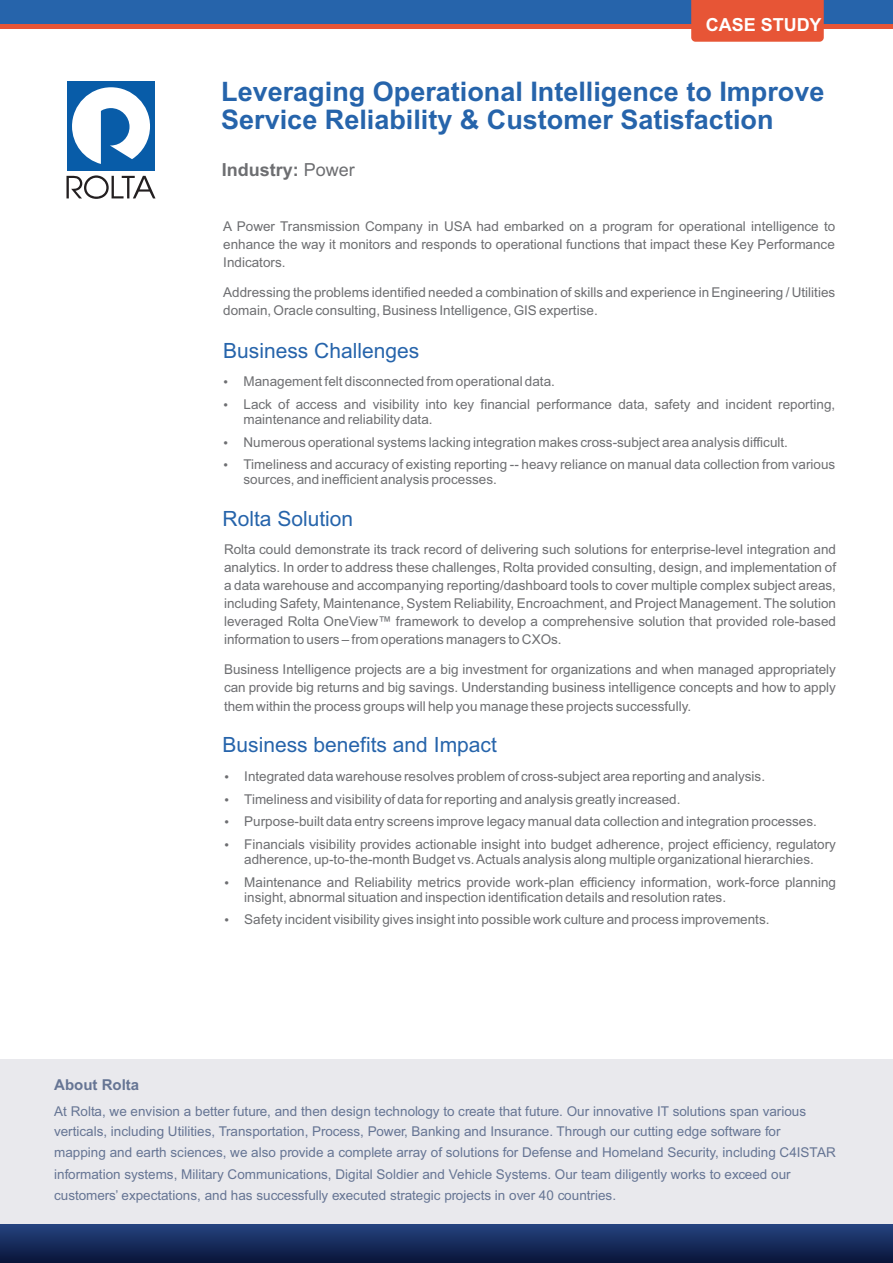
<style>
.page{position:relative;width:893px;height:1263px;background:#fff}
.page>*{position:absolute;margin:0;border:0;box-sizing:border-box;transform-origin:0 0}
.t1{font:700 27px/28.7px "Arial";color:#2664ab}
.t2{font:21px "Arial";color:#2664ab}
.t3{font:700 18px "Arial";color:#6d6e71}
.t4{font:700 18px "Arial";color:#fff}
.t5{font:700 15px "Arial";color:#667594}
.t6{font:13.5px/18.1px "Arial";color:#6d6e71;text-align:justify}
.t7{font:13.5px/21px "Arial";color:#667594}
.t8{font:13.5px/15.1px "Arial";color:#6e6f72}
.s1{font-weight:400}
</style>
<div class="page">
<div style="left:0;top:1059px;width:893px;height:203px;background:#e9e9ed"></div>
<div style="left:0;top:0;width:893px;height:24px;background:#2664ab"></div>
<div style="left:0;top:24px;width:893px;height:5px;background:#e75536"></div>
<svg style="left:0;top:1225px;width:893px;height:37px"></svg>
<div style="left:691px;top:0;width:133px;height:42px;background:#e75536"></div>
<div style="left:67px;top:81px;width:88px;height:89px;background:#085ca8"></div>
<svg style="left:72px;top:87px;width:78px;height:77px"></svg>
<svg style="left:66px;top:175px;width:90px;height:24px"></svg>
<h3 class="t4" style="left:706px;top:18px;width:117px">CASE STUDY</h3>
<h1 class="t1" style="left:221px;top:79px;width:605px">Leveraging Operational Intelligence to Improve<br>Service Reliability &amp; Customer Satisfaction</h1>
<h3 class="t3" style="left:222px;top:163px;width:135px">Industry: <span class="s1">Power</span></h3>
<p class="t6" style="left:223px;top:218px;width:613px">A Power Transmission Company in USA had embarked on a program for operational intelligence to enhance the way it monitors and responds to operational functions that impact these Key Performance Indicators.</p>
<p class="t6" style="left:223px;top:285px;width:613px">Addressing the problems identified needed a combination of skills and experience in Engineering / Utilities domain, Oracle consulting, Business Intelligence, GIS expertise.</p>
<h2 class="t2" style="left:223px;top:342px;width:198px">Business Challenges</h2>
<p class="t8" style="left:223px;top:375px;width:333px">• Management felt disconnected from operational data.</p>
<p class="t8" style="left:244px;top:398px;width:593px;text-indent:-20px">• Lack of access and visibility into key financial performance data, safety and incident reporting, maintenance and reliability data.</p>
<p class="t8" style="left:223px;top:436px;width:566px">• Numerous operational systems lacking integration makes cross-subject area analysis difficult.</p>
<p class="t8" style="left:243px;top:458px;width:593px;text-indent:-20px">• Timeliness and accuracy of existing reporting -- heavy reliance on manual data collection from various sources, and inefficient analysis processes.</p>
<h2 class="t2" style="left:223px;top:511px;width:132px">Rolta Solution</h2>
<p class="t6" style="left:224px;top:541px;width:614px">Rolta could demonstrate its track record of delivering such solutions for enterprise-level integration and analytics. In order to address these challenges, Rolta provided consulting, design, and implementation of a data warehouse and accompanying reporting/dashboard tools to cover multiple complex subject areas, including Safety, Maintenance, System Reliability, Encroachment, and Project Management. The solution leveraged Rolta OneView™ framework to develop a comprehensive solution that provided role-based information to users – from operations managers to CXOs.</p>
<p class="t6" style="left:224px;top:662px;width:613px">Business Intelligence projects are a big investment for organizations and when managed appropriately can provide big returns and big savings. Understanding business intelligence concepts and how to apply them within the process groups will help you manage these projects successfully.</p>
<h2 class="t2" style="left:223px;top:737px;width:276px">Business benefits and Impact</h2>
<p class="t6" style="left:224px;top:768px;width:543px">• Integrated data warehouse resolves problem of cross-subject area reporting and analysis.</p>
<p class="t6" style="left:224px;top:791px;width:458px">• Timeliness and visibility of data for reporting and analysis greatly increased.</p>
<p class="t6" style="left:224px;top:814px;width:594px">• Purpose-built data entry screens improve legacy manual data collection and integration processes.</p>
<p class="t6" style="left:224px;top:838px;width:613px;line-height:15.1px;text-align:center">• Financials visibility provides actionable insight into budget adherence, project efficiency, regulatory adherence, up-to-the-month Budget vs. Actuals analysis along multiple organizational hierarchies.</p>
<p class="t6" style="left:244px;top:875px;width:593px;line-height:15.1px;text-indent:-20px">• Maintenance and Reliability metrics provide work-plan efficiency information, work-force planning insight, abnormal situation and inspection identification details and resolution rates.</p>
<p class="t6" style="left:224px;top:912px;width:547px">• Safety incident visibility gives insight into possible work culture and process improvements.</p>
<p class="t5" style="left:54px;top:1079px;width:86px">About Rolta</p>
<p class="t7" style="left:54px;top:1101px;width:783px">At Rolta, we envision a better future, and then design technology to create that future. Our innovative IT solutions span various verticals, including Utilities, Transportation, Process, Power, Banking and Insurance. Through our cutting edge software for<br>mapping and earth sciences, we also provide a complete array of solutions for Defense and Homeland Security, including C4ISTAR information systems, Military Communications, Digital Soldier and Vehicle Systems. Our team diligently works to exceed our customers’ expectations, and has successfully executed strategic projects in over 40 countries.</p>
</div>
